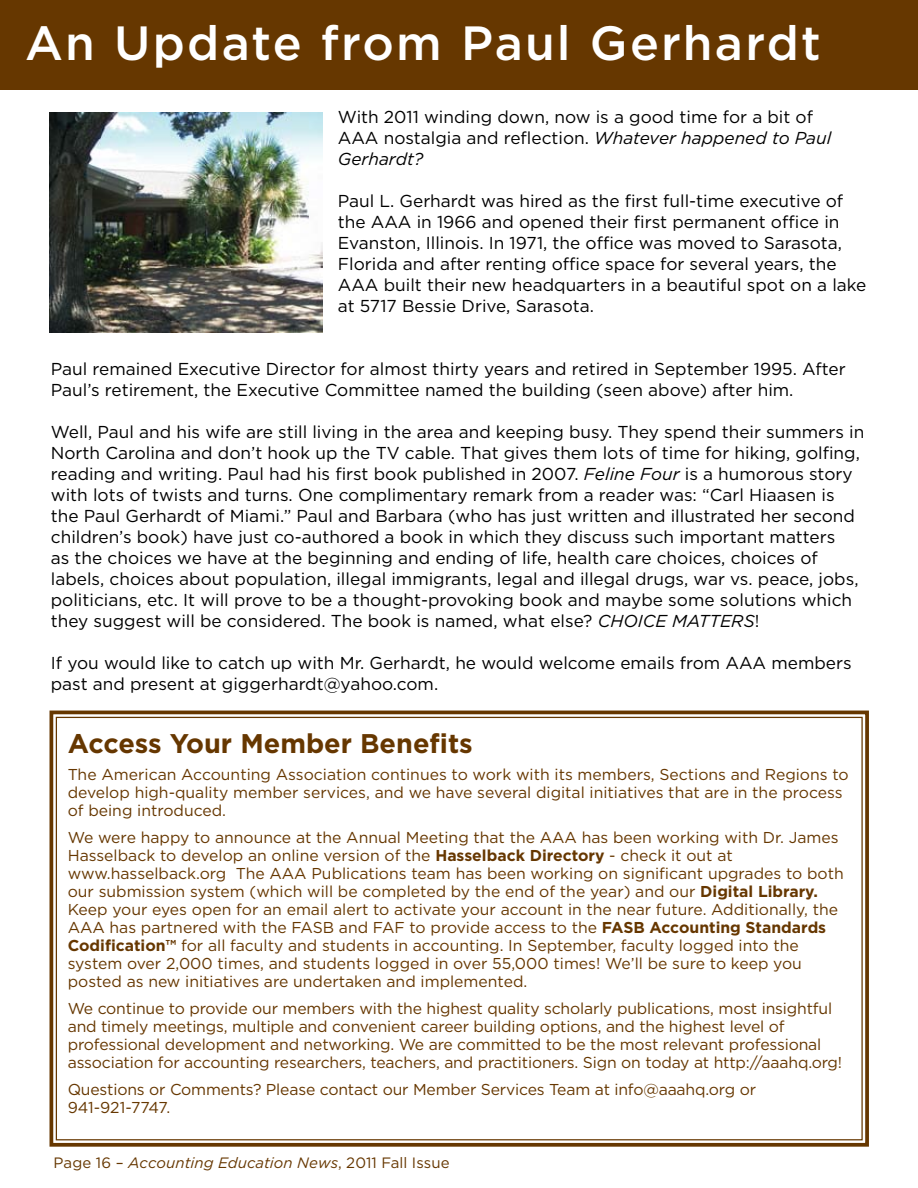
<style>
.page{position:relative;width:918px;height:1188px;background:#fff}
.page>*{position:absolute;margin:0;border:0;box-sizing:border-box;transform-origin:0 0}
.t1{font:500 48px "Gotham";letter-spacing:.045em;color:#fff}
.t2{font:700 27px "Gotham";color:#663700}
.t3{font:17.25px/21px "Gotham";color:#000}
.t4{font:15.75px/18px "Gotham";color:#663700}
.t5{font:italic 15px "Gotham";color:#663700}
.s1{font-style:italic}
.s2{font-weight:700}
.s3{font-style:normal}
</style>
<div class="page">
<div style="left:0;top:0;width:918px;height:89px;background:#663700"></div>
<svg style="left:49px;top:710px;width:820px;height:437px"></svg>
<img style="left:50px;top:113px;width:272px;height:219px">
<h1 class="t1" style="left:25px;top:11px;width:797px">An Update from Paul Gerhardt</h1>
<p class="t3" style="left:338px;top:106px;width:495px">With 2011 winding down, now is a good time for a bit of<br>AAA nostalgia and reflection. <span class="s1">Whatever happened to Paul<br>Gerhardt?</span></p>
<p class="t3" style="left:338px;top:190px;width:530px">Paul L. Gerhardt was hired as the first full-time executive of the AAA in 1966 and opened their first permanent office in Evanston, Illinois. In 1971, the office was moved to Sarasota, Florida and after renting office space for several years, the AAA built their new headquarters in a beautiful spot on a lake at 5717 Bessie Drive, Sarasota.</p>
<p class="t3" style="left:51px;top:358px;width:796px">Paul remained Executive Director for almost thirty years and retired in September 1995. After<br>Paul’s retirement, the Executive Committee named the building (seen above) after him.</p>
<p class="t3" style="left:51px;top:421px;width:815px">Well, Paul and his wife are still living in the area and keeping busy. They spend their summers in North Carolina and don’t hook up the TV cable. That gives them lots of time for hiking, golfing, reading and writing. Paul had his first book published in 2007. <span class="s1">Feline Four</span> is a humorous story with lots of twists and turns. One complimentary remark from a reader was: “Carl Hiaasen is the Paul Gerhardt of Miami.” Paul and Barbara (who has just written and illustrated her second children’s book) have just co-authored a book in which they discuss such important matters<br>as the choices we have at the beginning and ending of life, health care choices, choices of labels, choices about population, illegal immigrants, legal and illegal drugs, war vs. peace, jobs, politicians, etc. It will prove to be a thought-provoking book and maybe some solutions which they suggest will be considered. The book is named, what else? <span class="s1">CHOICE MATTERS</span>!</p>
<p class="t3" style="left:51px;top:652px;width:802px">If you would like to catch up with Mr. Gerhardt, he would welcome emails from AAA members past and present at giggerhardt@yahoo.com.</p>
<h2 class="t2" style="left:68px;top:726px;width:407px">Access Your Member Benefits</h2>
<p class="t4" style="left:68px;top:766px;width:783px">The American Accounting Association continues to work with its members, Sections and Regions to develop high-quality member services, and we have several digital initiatives that are in the process of being introduced.</p>
<p class="t4" style="left:68px;top:829px;width:778px">We were happy to announce at the Annual Meeting that the AAA has been working with Dr. James Hasselback to develop an online version of the <span class="s2">Hasselback Directory</span> - check it out at www.hasselback.org The AAA Publications team has been working on significant upgrades to both our submission system (which will be completed by the end of the year) and our <span class="s2">Digital Library.<br></span>Keep your eyes open for an email alert to activate your account in the near future. Additionally, the AAA has partnered with the FASB and FAF to provide access to the <span class="s2">FASB Accounting Standards Codification™</span> for all faculty and students in accounting. In September, faculty logged into the system over 2,000 times, and students logged in over 55,000 times! We’ll be sure to keep you posted as new initiatives are undertaken and implemented.</p>
<p class="t4" style="left:68px;top:1000px;width:776px">We continue to provide our members with the highest quality scholarly publications, most insightful and timely meetings, multiple and convenient career building options, and the highest level of professional development and networking. We are committed to be the most relevant professional association for accounting researchers, teachers, and practitioners. Sign on today at http://aaahq.org!</p>
<p class="t4" style="left:68px;top:1081px;width:690px">Questions or Comments? Please contact our Member Services Team at info@aaahq.org or<br>941-921-7747.</p>
<p class="t5" style="left:54px;top:1154px;width:398px"><span class="s3">Page 16 –</span> Accounting Education News<span class="s3">, 2011 Fall Issue</span></p>
</div>
